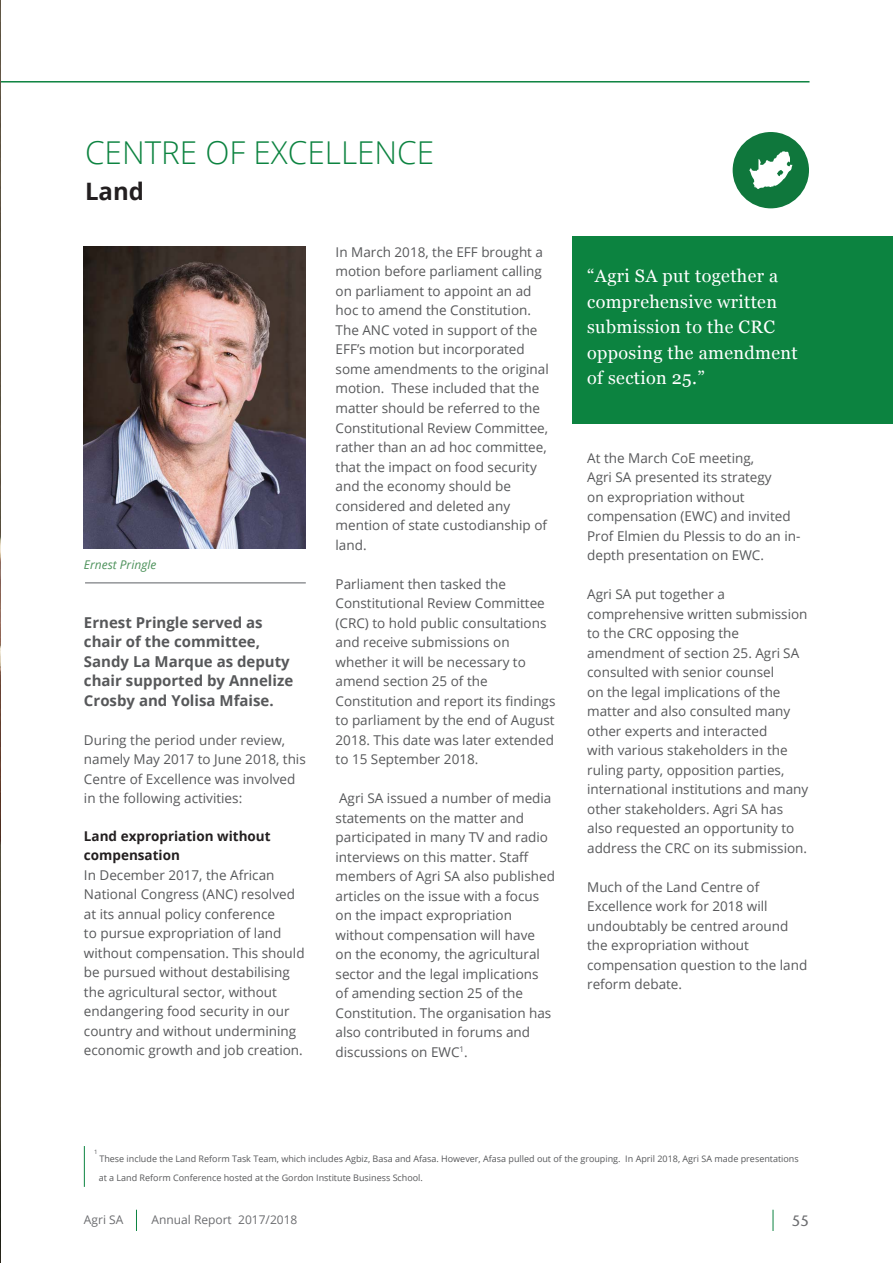
<style>
.page{position:relative;width:893px;height:1263px;background:#fff}
.page>*{position:absolute;margin:0;border:0;box-sizing:border-box;transform-origin:0 0}
.t1{font:300 31.5px "Open Sans";color:#0c8340}
.t2{font:700 24px "Open Sans";color:#231f20}
.Bullets{font:18px/25.5px "Georgia";letter-spacing:.02em;color:#fff}
.Bullets-2{font:700 15px/19.5px "Open Sans";color:#57585a}
.t3{font:500 15px "Stone Sans Std";color:#6c6d70}
.Bullets-3{font:13.5px/19.5px "Open Sans";color:#57585a}
.Bullets-4{font:700 13.5px/19.5px "Open Sans";color:#231f20}
.t4{font:12px "Open Sans";color:#6c6d70}
.Bullets-5{font:italic 12px "Open Sans";color:#4d925b}
.Bullets-6{font:9px "Open Sans";color:#57585a}
.Bullets-7{font:6px "Open Sans";color:#57585a}
</style>
<div class="page">
<svg style="left:773px;top:1210px;width:1px;height:21px"></svg>
<hr style="left:0;top:81px;width:809px;height:2px;background:#0c8340">
<svg style="left:136px;top:1210px;width:1px;height:21px"></svg>
<img style="left:0;top:0;width:1px;height:1263px">
<div style="left:572px;top:236px;width:321px;height:187px;background:#0c8340"></div>
<div style="left:733px;top:132px;width:76px;height:76px;background:#0f773c;border-radius:50%"></div>
<svg style="left:749px;top:151px;width:43px;height:38px"></svg>
<img style="left:84px;top:247px;width:222px;height:302px">
<hr style="left:85px;top:582px;width:221px;height:2px;background:#939598">
<hr style="left:84px;top:1146px;width:1px;height:41px;background:#0c8340">
<p class="t1" style="left:85px;top:131px;width:351px">CENTRE OF EXCELLENCE</p>
<p class="t2" style="left:85px;top:175px;width:61px">Land</p>
<p class="Bullets-5" style="left:84px;top:556px;width:74px">Ernest Pringle</p>
<p class="Bullets-2" style="left:84px;top:612px;width:211px">Ernest Pringle served as chair of the committee,<br>Sandy La Marque as deputy chair supported by Annelize<br>Crosby and Yolisa Mfaise.</p>
<p class="Bullets-3" style="left:84px;top:729px;width:223px">During the period under review, namely May 2017 to June 2018, this<br>Centre of Excellence was involved in the following activities:</p>
<p class="Bullets-4" style="left:84px;top:825px;width:188px">Land expropriation without compensation</p>
<p class="Bullets-3" style="left:84px;top:864px;width:222px">In December 2017, the African National Congress (ANC) resolved at its annual policy conference<br>to pursue expropriation of land without compensation. This should be pursued without destabilising the agricultural sector, without endangering food security in our country and without undermining economic growth and job creation.</p>
<p class="Bullets-3" style="left:336px;top:242px;width:215px">In March 2018, the EFF brought a motion before parliament calling on parliament to appoint an ad hoc to amend the Constitution.<br>The ANC voted in support of the<br>EFF’s motion but incorporated some amendments to the original motion. These included that the matter should be referred to the<br>Constitutional Review Committee, rather than an ad hoc committee, that the impact on food security and the economy should be considered and deleted any mention of state custodianship of land.</p>
<p class="Bullets-3" style="left:336px;top:573px;width:212px">Parliament then tasked the<br>Constitutional Review Committee (CRC) to hold public consultations and receive submissions on whether it will be necessary to</p>
<p class="Bullets-3" style="left:336px;top:671px;width:221px">amend section 25 of the<br>Constitution and report its findings to parliament by the end of August<br>2018. This date was later extended to 15 September 2018.</p>
<p class="Bullets-3" style="left:336px;top:788px;width:221px">Agri SA issued a number of media statements on the matter and participated in many TV and radio interviews on this matter. Staff members of Agri SA also published articles on the issue with a focus on the impact expropriation without compensation will have<br>on the economy, the agricultural sector and the legal implications<br>of amending section 25 of the<br>Constitution. The organisation has also contributed in forums and discussions on EWC<sup>1</sup>.</p>
<p class="Bullets" style="left:587px;top:263px;width:212px">“Agri SA put together a comprehensive written submission to the CRC opposing the amendment of section 25.”</p>
<p class="Bullets-3" style="left:587px;top:447px;width:215px">At the March CoE meeting,<br>Agri SA presented its strategy<br>on expropriation without compensation (EWC) and invited<br>Prof Elmien du Plessis to do an in&shy;depth presentation on EWC.</p>
<p class="Bullets-3" style="left:587px;top:584px;width:223px">Agri SA put together a comprehensive written submission to the CRC opposing the amendment of section 25. Agri SA consulted with senior counsel<br>on the legal implications of the matter and also consulted many other experts and interacted<br>with various stakeholders in the ruling party, opposition parties, international institutions and many other stakeholders. Agri SA has also requested an opportunity to address the CRC on its submission.</p>
<p class="Bullets-3" style="left:587px;top:876px;width:222px">Much of the Land Centre of<br>Excellence work for 2018 will undoubtably be centred around the expropriation without compensation question to the land reform debate.</p>
<p class="Bullets-7" style="left:94px;top:1148px;width:5px">1</p>
<p class="Bullets-6" style="left:99px;top:1152px;width:701px">These include the Land Reform Task Team, which includes Agbiz, Basa and Afasa. However, Afasa pulled out of the grouping. In April 2018, Agri SA made presentations</p>
<p class="Bullets-6" style="left:99px;top:1172px;width:326px">at a Land Reform Conference hosted at the Gordon Institute Business School.</p>
<p class="t4" style="left:84px;top:1211px;width:41px">Agri SA</p>
<p class="t4" style="left:151px;top:1211px;width:147px">Annual Report 2017/2018</p>
<p class="t3" style="left:792px;top:1212px;width:19px">55</p>
</div>
